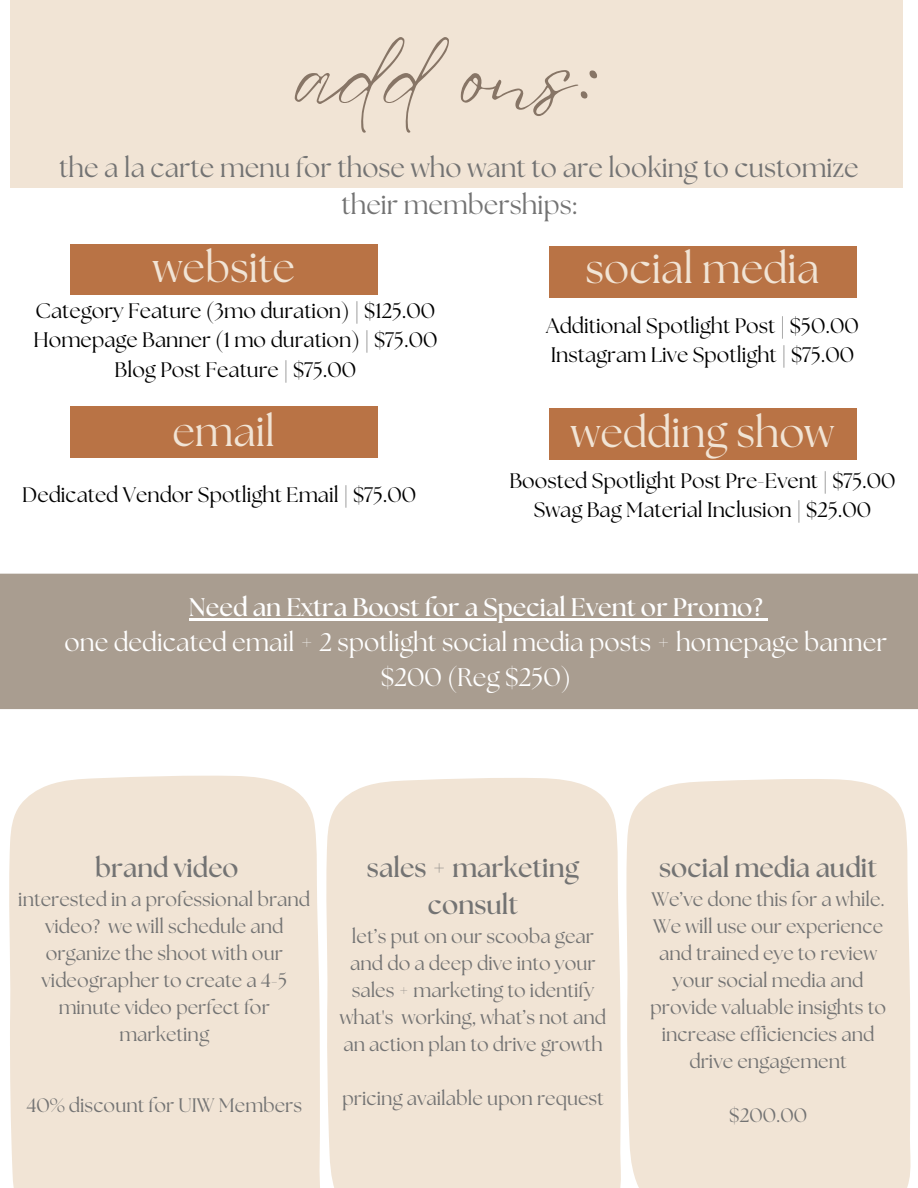
<style>
.page{position:relative;width:918px;height:1188px;background:#fff}
.page>*{position:absolute;margin:0;border:0;box-sizing:border-box;transform-origin:0 0}
.t1{font:96px "Eyesome Script";color:#877566}
.t2{font:42px "The Seasons";color:#f1e4d5}
.t3{font:27px/37.2px "The Seasons";color:#737373;text-align:center}
.t4{font:700 27px/37.2px "The Seasons";color:#737373;text-align:center}
.t5{font:700 26.7px "The Seasons";color:#737373}
.t6{font:25.5px "The Seasons";color:#fff}
.t7{font:700 25.5px "The Seasons";color:#fff}
.t8{font:21px "The Seasons";color:#000}
.t9{font:19.5px/27px "The Seasons";color:#737373;text-align:center}
</style>
<div class="page">
<div style="left:10px;top:0;width:893px;height:188px;background:#f1e4d5"></div>
<div style="left:70px;top:244px;width:308px;height:50px;background:#b97345"></div>
<div style="left:549px;top:246px;width:307px;height:52px;background:#b97345"></div>
<div style="left:70px;top:406px;width:308px;height:52px;background:#b97345"></div>
<div style="left:549px;top:408px;width:307px;height:52px;background:#b97345"></div>
<div style="left:9px;top:775px;width:311px;height:413px;background:#f1e4d5"></div>
<div style="left:0;top:574px;width:918px;height:135px;background:#a99d90"></div>
<div style="left:626px;top:779px;width:285px;height:409px;background:#f1e4d5"></div>
<div style="left:326px;top:778px;width:295px;height:410px;background:#f1e4d5"></div>
<hr style="left:189px;top:618px;width:574px;height:3px;background:#fff">
<svg style="left:763px;top:618px;width:5px;height:3px"></svg>
<p class="t1" style="left:298px;top:14px;width:306px">add ons:</p>
<p class="t3" style="left:59px;top:151px;width:801px">the a la carte menu for those who want to are looking to customize their memberships:</p>
<p class="t2" style="left:153px;top:249px;width:144px">website</p>
<p class="t8" style="left:36px;top:301px;width:401px">Category Feature (3mo duration) | $125.00</p>
<p class="t8" style="left:33px;top:331px;width:405px">Homepage Banner (1 mo duration) | $75.00</p>
<p class="t8" style="left:115px;top:360px;width:243px">Blog Post Feature | $75.00</p>
<p class="t2" style="left:586px;top:249px;width:235px">social media</p>
<p class="t8" style="left:546px;top:316px;width:314px">Additional Spotlight Post | $50.00</p>
<p class="t8" style="left:551px;top:345px;width:305px">Instagram Live Spotlight | $75.00</p>
<p class="t2" style="left:172px;top:412px;width:104px">email</p>
<p class="t8" style="left:22px;top:485px;width:395px">Dedicated Vendor Spotlight Email | $75.00</p>
<p class="t2" style="left:571px;top:413px;width:265px">wedding show</p>
<p class="t8" style="left:509px;top:471px;width:388px">Boosted Spotlight Post Pre-Event | $75.00</p>
<p class="t8" style="left:534px;top:500px;width:339px">Swag Bag Material Inclusion | $25.00</p>
<p class="t7" style="left:189px;top:596px;width:575px">Need an Extra Boost for a Special Event or Promo?</p>
<p class="t6" style="left:65px;top:631px;width:824px">one dedicated email + 2 spotlight social media posts + homepage banner</p>
<p class="t6" style="left:381px;top:666px;width:192px">$200 (Reg $250)</p>
<p class="t5" style="left:95px;top:856px;width:145px">brand video</p>
<p class="t9" style="left:18px;top:887px;width:293px">interested in a professional brand video? we will schedule and organize the shoot with our videographer to create a 4-5 minute video perfect for marketing</p>
<p class="t9" style="left:26px;top:1093px;width:277px">40% discount for UIW Members</p>
<p class="t4" style="left:367px;top:850px;width:214px">sales + marketing consult</p>
<p class="t9" style="left:340px;top:924px;width:268px">let’s put on our scooba gear and do a deep dive into your sales + marketing to identify what's working, what’s not and an action plan to drive growth</p>
<p class="t9" style="left:342px;top:1086px;width:263px">pricing available upon request</p>
<p class="t4" style="left:659px;top:850px;width:219px">social media audit</p>
<p class="t9" style="left:650px;top:887px;width:238px">We’ve done this for a while.<br>We will use our experience and trained eye to review your social media and provide valuable insights to increase efficiencies and drive engagement</p>
<p class="t9" style="left:729px;top:1103px;width:79px">$200.00</p>
</div>
